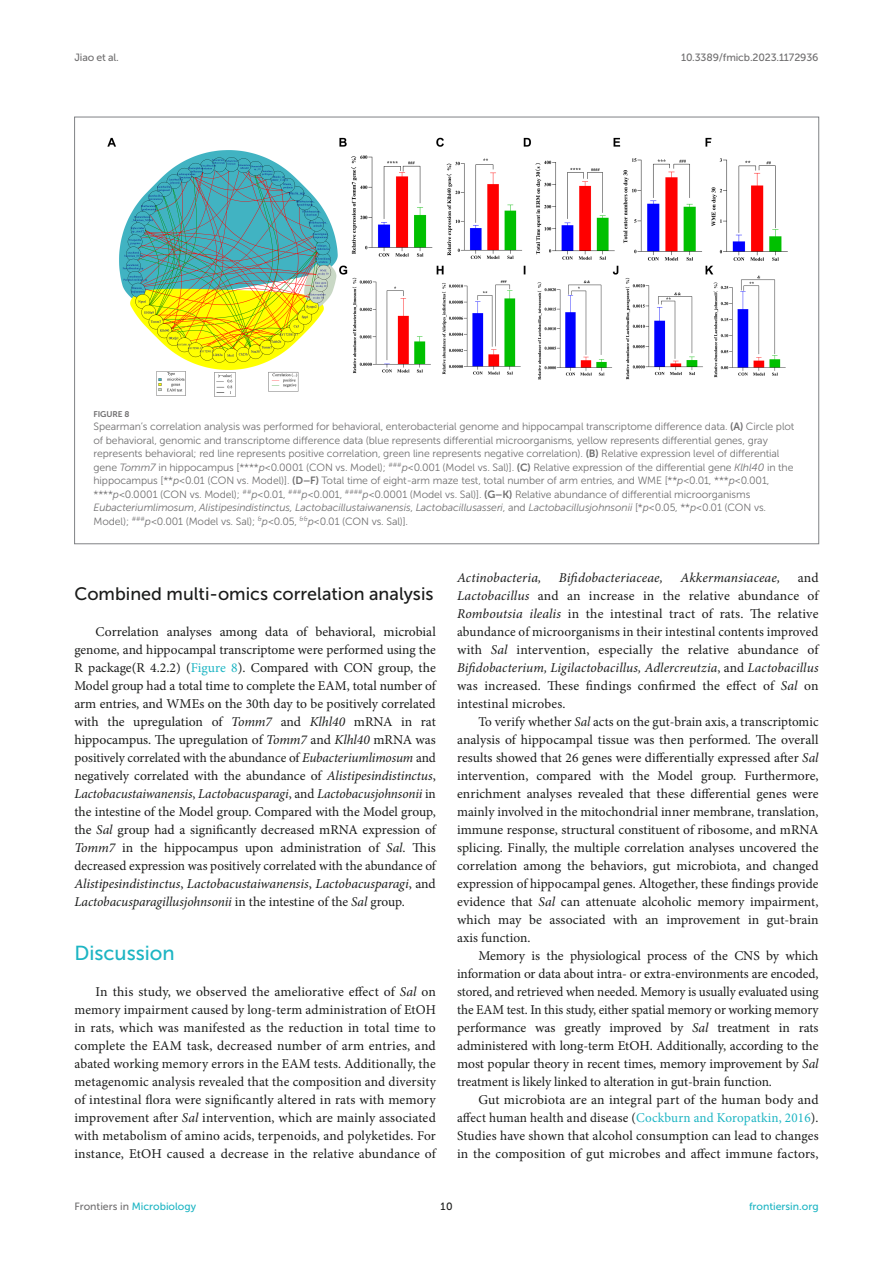
<style>
.page{position:relative;width:893px;height:1263px;background:#fff}
.page>*{position:absolute;margin:0;border:0;box-sizing:border-box;transform-origin:0 0}
.HEAD_1{font:20.25px "Museo Sans 500";color:#1db5c3}
.HEAD_2{font:18px "Museo Sans 500";color:#1b1c1b}
.TEXT_FLUSH{font:13.5px/18px "Minion Pro";letter-spacing:.01em;color:#1b1c1b;text-align:justify}
.TEXT{font:13.5px/18px "Minion Pro";color:#1b1c1b;text-align:justify}
.TEXT_FLUSH-2{font:italic 13.5px "Minion Pro";letter-spacing:.01em;color:#1b1c1b}
.FIG_LEG{font:10.5px/13.5px "Museo Sans 300";letter-spacing:-.01em;color:#706f70}
.t1{font:10.5px "Museo Sans 500";color:#1db5c3}
.t2{font:10.5px "Museo Sans 500";letter-spacing:-.015em;color:#706f70}
.t3{font:10.5px "Museo Sans 500";color:#1b1c1b}
.FIG_HD{font:8.25px "Museo Sans 700";letter-spacing:-.01em;color:#706f70}
.s1{font-family:"Museo Sans 700"}
.s2{font-style:italic}
.s3{color:#1db5c3}
.s4{color:#706f70}
</style>
<div class="page">
<img style="left:107px;top:137px;width:681px;height:260px">
<p class="t2" style="left:74px;top:51px;width:46px">Jiao et al.</p>
<p class="t2" style="left:681px;top:51px;width:139px">10.3389/fmicb.2023.1172936</p>
<p class="FIG_HD" style="left:94px;top:409px;width:37px">FIGURE 8</p>
<p class="FIG_LEG" style="left:94px;top:420px;width:702px">Spearman’s correlation analysis was performed for behavioral, enterobacterial genome and hippocampal transcriptome difference data. <span class="s1">(A)</span> Circle plot of behavioral, genomic and transcriptome difference data (blue represents differential microorganisms, yellow represents differential genes, gray represents behavioral; red line represents positive correlation, green line represents negative correlation). <span class="s1">(B)</span> Relative expression level of differential gene <span class="s2">Tomm7</span> in hippocampus [****<span class="s2">p</span> &lt; 0.0001 (CON vs. Model); <sup>###</sup><span class="s2">p</span> &lt; 0.001 (Model vs. Sal)]. <span class="s1">(C)</span> Relative expression of the differential gene <span class="s2">Klhl40</span> in the hippocampus [**<span class="s2">p</span> &lt; 0.01 (CON vs. Model)]. <span class="s1">(D–F)</span> Total time of eight-arm maze test, total number of arm entries, and WME [**<span class="s2">p</span> &lt; 0.01, ***<span class="s2">p</span> &lt; 0.001, ****<span class="s2">p</span> &lt; 0.0001 (CON vs. Model); <sup>##</sup><span class="s2">p</span> &lt; 0.01, <sup>###</sup><span class="s2">p</span> &lt; 0.001, <sup>####</sup><span class="s2">p</span> &lt; 0.0001 (Model vs. Sal)]. <span class="s1">(G–K)</span> Relative abundance of differential microorganisms <span class="s2">Eubacteriumlimosum</span>, <span class="s2">Alistipesindistinctus, Lactobacillustaiwanensis</span>, <span class="s2">Lactobacillusasseri</span>, and <span class="s2">Lactobacillusjohnsonii</span> [*<span class="s2">p</span> &lt; 0.05, **<span class="s2">p</span> &lt; 0.01 (CON vs.<br>Model); <sup>###</sup><span class="s2">p</span> &lt; 0.001 (Model vs. Sal); <sup>&amp;</sup><span class="s2">p</span> &lt; 0.05, <sup>&amp;&amp;</sup><span class="s2">p</span> &lt; 0.01 (CON vs. Sal)].</p>
<p class="HEAD_2" style="left:74px;top:584px;width:361px">Combined multi-omics correlation analysis</p>
<p class="TEXT_FLUSH" style="left:74px;top:623px;width:363px;text-indent:21px">Correlation analyses among data of behavioral, microbial genome, and hippocampal transcriptome were performed using the R package(R 4.2.2) (<span class="s3">Figure 8</span>). Compared with CON group, the Model group had a total time to complete the EAM, total number of arm entries, and WMEs on the 30th day to be positively correlated with the upregulation of <span class="s2">Tomm7</span> and <span class="s2">Klhl40</span> mRNA in rat hippocampus. The upregulation of <span class="s2">Tomm7</span> and <span class="s2">Klhl40</span> mRNA was positively correlated with the abundance of <span class="s2">Eubacteriumlimosum</span> and negatively correlated with the abundance of <span class="s2">Alistipesindistinctus</span>, <span class="s2">Lactobacustaiwanensis</span>, <span class="s2">Lactobacusparagi</span>, and <span class="s2">Lactobacusjohnsonii</span> in the intestine of the Model group. Compared with the Model group, the <span class="s2">Sal</span> group had a significantly decreased mRNA expression of <span class="s2">Tomm7</span> in the hippocampus upon administration of <span class="s2">Sal</span>. This decreased expression was positively correlated with the abundance of <span class="s2">Alistipesindistinctus</span>, <span class="s2">Lactobacustaiwanensis</span>, <span class="s2">Lactobacusparagi</span>, and <span class="s2">Lactobacusparagillusjohnsonii</span> in the intestine of the <span class="s2">Sal</span> group.</p>
<p class="HEAD_1" style="left:74px;top:942px;width:102px">Discussion</p>
<p class="TEXT_FLUSH" style="left:74px;top:983px;width:363px;text-indent:21px">In this study, we observed the ameliorative effect of <span class="s2">Sal</span> on memory impairment caused by long-term administration of EtOH in rats, which was manifested as the reduction in total time to complete the EAM task, decreased number of arm entries, and abated working memory errors in the EAM tests. Additionally, the metagenomic analysis revealed that the composition and diversity of intestinal flora were significantly altered in rats with memory improvement after <span class="s2">Sal</span> intervention, which are mainly associated with metabolism of amino acids, terpenoids, and polyketides. For instance, EtOH caused a decrease in the relative abundance of</p>
<p class="TEXT_FLUSH-2" style="left:457px;top:568px;width:86px">Actinobacteria,</p>
<p class="TEXT_FLUSH-2" style="left:559px;top:568px;width:105px">Bifidobacteriaceae,</p>
<p class="TEXT_FLUSH-2" style="left:680px;top:568px;width:101px">Akkermansiaceae,</p>
<p class="TEXT_FLUSH" style="left:457px;top:569px;width:363px;text-indent:341px">and <span class="s2">Lactobacillus</span> and an increase in the relative abundance of <span class="s2">Romboutsia ilealis</span> in the intestinal tract of rats. The relative abundance of microorganisms in their intestinal contents improved with <span class="s2">Sal</span> intervention, especially the relative abundance of <span class="s2">Bifidobacterium, Ligilactobacillus, Adlercreutzia</span>, and <span class="s2">Lactobacillus </span>was increased. These findings confirmed the effect of <span class="s2">Sal</span> on intestinal microbes.</p>
<p class="TEXT" style="left:457px;top:713px;width:363px;text-indent:21px">To verify whether <span class="s2">Sal</span> acts on the gut-brain axis, a transcriptomic analysis of hippocampal tissue was then performed. The overall results showed that 26 genes were differentially expressed after <span class="s2">Sal </span>intervention, compared with the Model group. Furthermore, enrichment analyses revealed that these differential genes were mainly involved in the mitochondrial inner membrane, translation, immune response, structural constituent of ribosome, and mRNA splicing. Finally, the multiple correlation analyses uncovered the correlation among the behaviors, gut microbiota, and changed expression of hippocampal genes. Altogether, these findings provide evidence that <span class="s2">Sal</span> can attenuate alcoholic memory impairment, which may be associated with an improvement in gut-brain axis function.</p>
<p class="TEXT" style="left:457px;top:947px;width:363px;text-indent:21px">Memory is the physiological process of the CNS by which information or data about intra- or extra-environments are encoded, stored, and retrieved when needed. Memory is usually evaluated using the EAM test. In this study, either spatial memory or working memory performance was greatly improved by <span class="s2">Sal</span> treatment in rats administered with long-term EtOH. Additionally, according to the most popular theory in recent times, memory improvement by <span class="s2">Sal </span>treatment is likely linked to alteration in gut-brain function.</p>
<p class="TEXT" style="left:457px;top:1091px;width:363px;text-indent:21px">Gut microbiota are an integral part of the human body and affect human health and disease (<span class="s3">Cockburn and Koropatkin, 2016</span>).<br>Studies have shown that alcohol consumption can lead to changes in the composition of gut microbes and affect immune factors,</p>
<p class="t1" style="left:74px;top:1200px;width:123px"><span class="s4">Frontiers in</span> Microbiology</p>
<p class="t3" style="left:440px;top:1200px;width:14px">10</p>
<p class="t1" style="left:749px;top:1200px;width:71px">frontiersin.org</p>
</div>
